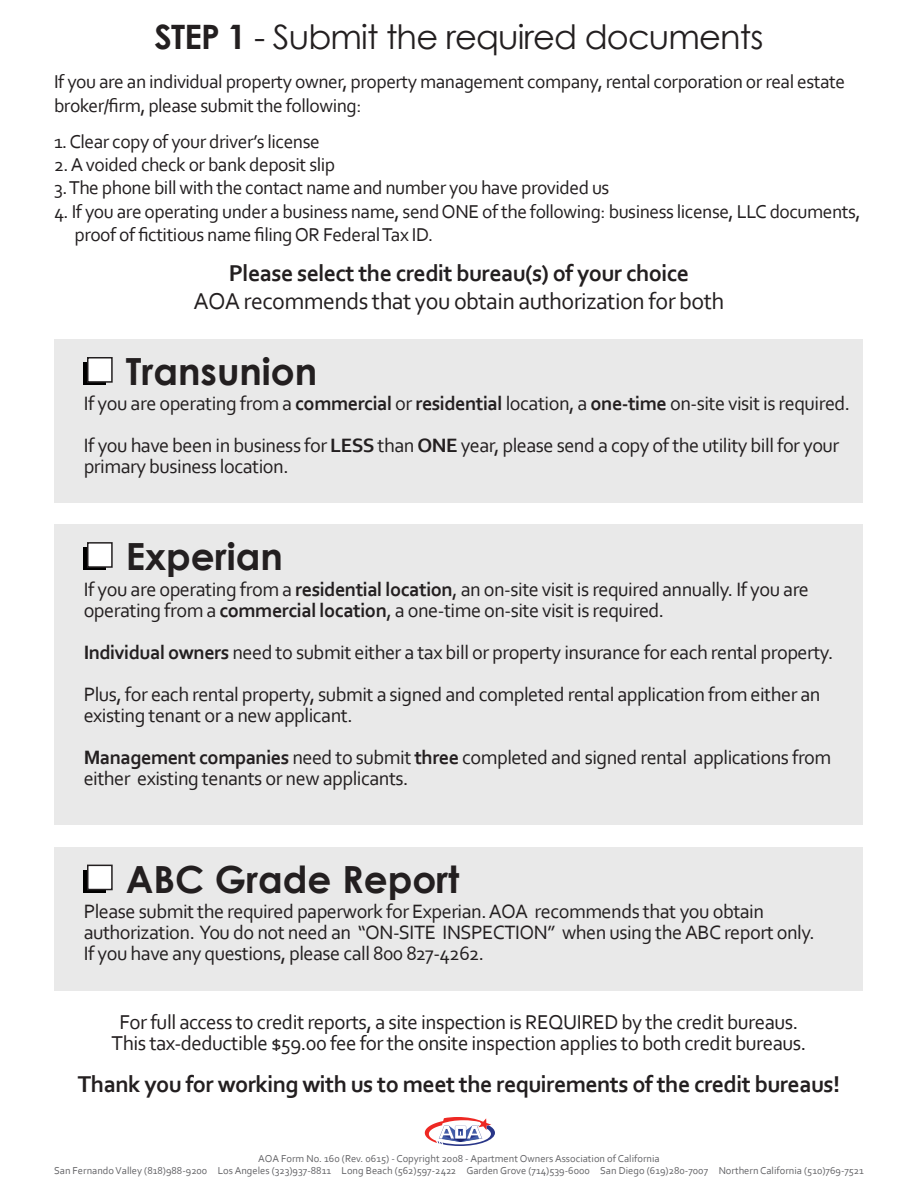
<style>
.page{position:relative;width:918px;height:1188px;background:#fff}
.page>*{position:absolute;margin:0;border:0;box-sizing:border-box;transform-origin:0 0}
.t1{font:700 37.5px "Century Gothic";color:#231f20}
.t2{font:33.6px "Century Gothic";letter-spacing:-.025em;color:#231f20}
.t3{font:700 24px "Corbel";letter-spacing:-.025em;color:#231f20}
.t4{font:24px "Corbel";letter-spacing:-.025em;color:#231f20}
.t5{font:21px "Corbel";letter-spacing:-.025em;color:#231f20}
.t6{font:20.25px "Corbel";letter-spacing:-.025em;color:#231f20}
.t7{font:19.5px "Corbel";letter-spacing:-.025em;color:#231f20}
.t8{font:10.5px/12.6px "Corbel";color:#636366;text-align:center}
.s1{font-weight:700}
</style>
<div class="page">
<svg style="left:425px;top:1117px;width:70px;height:29px"></svg>
<div style="left:55px;top:339px;width:808px;height:163px;background:#e9e9e9"></div>
<div style="left:55px;top:525px;width:808px;height:300px;background:#e9e9e9"></div>
<div style="left:55px;top:848px;width:808px;height:143px;background:#e9e9e9"></div>
<div style="left:84px;top:362px;width:22px;height:23px;background:#000"></div>
<div style="left:88px;top:358px;width:24px;height:24px;background:#fff"></div>
<div style="left:87px;top:357px;width:26px;height:26px;border:2px solid #231f20"></div>
<div style="left:84px;top:548px;width:22px;height:22px;background:#000"></div>
<div style="left:88px;top:543px;width:24px;height:24px;background:#fff"></div>
<div style="left:87px;top:542px;width:26px;height:26px;border:2px solid #231f20"></div>
<div style="left:84px;top:870px;width:22px;height:22px;background:#000"></div>
<div style="left:88px;top:865px;width:24px;height:25px;background:#fff"></div>
<div style="left:87px;top:865px;width:26px;height:25px;border:2px solid #231f20"></div>
<p class="t2" style="left:154px;top:13px;width:611px"><span class="s1">STEP 1</span> - Submit the required documents</p>
<p class="t7" style="left:54px;top:70px;width:793px">If you are an individual property owner, property management company, rental corporation or real estate</p>
<p class="t7" style="left:54px;top:93px;width:309px">broker/firm, please submit the following:</p>
<p class="t7" style="left:54px;top:129px;width:267px">1. Clear copy of your driver’s license</p>
<p class="t7" style="left:54px;top:153px;width:283px">2. A voided check or bank deposit slip</p>
<p class="t7" style="left:54px;top:176px;width:557px">3. The phone bill with the contact name and number you have provided us</p>
<p class="t7" style="left:54px;top:199px;width:808px">4. If you are operating under a business name, send ONE of the following: business license, LLC documents,</p>
<p class="t7" style="left:74px;top:223px;width:360px">proof of fictitious name filing OR Federal Tax ID.</p>
<p class="t3" style="left:229px;top:258px;width:462px">Please select the credit bureau(s) of your choice</p>
<p class="t4" style="left:194px;top:287px;width:532px">AOA recommends that you obtain authorization for both</p>
<p class="t1" style="left:126px;top:343px;width:193px">Transunion</p>
<p class="t6" style="left:84px;top:391px;width:768px">If you are operating from a <span class="s1">commercial</span> or <span class="s1">residential</span> location, a <span class="s1">one-time</span> on-site visit is required.</p>
<p class="t6" style="left:84px;top:433px;width:757px">If you have been in business for <span class="s1">LESS</span> than <span class="s1">ONE</span> year, please send a copy of the utility bill for your</p>
<p class="t6" style="left:84px;top:454px;width:206px">primary business location.</p>
<p class="t1" style="left:126px;top:528px;width:159px">Experian</p>
<p class="t6" style="left:84px;top:576px;width:727px">If you are operating from a <span class="s1">residential location</span>, an on-site visit is required annually. If you are</p>
<p class="t6" style="left:84px;top:597px;width:582px">operating from a <span class="s1">commercial location</span>, a one-time on-site visit is required.</p>
<p class="t6" style="left:84px;top:639px;width:751px"><span class="s1">Individual owners</span> need to submit either a tax bill or property insurance for each rental property.</p>
<p class="t6" style="left:84px;top:681px;width:738px">Plus, for each rental property, submit a signed and completed rental application from either an</p>
<p class="t6" style="left:84px;top:702px;width:271px">existing tenant or a new applicant.</p>
<p class="t6" style="left:84px;top:744px;width:749px"><span class="s1">Management companies</span> need to submit <span class="s1">three</span> completed and signed rental applications from</p>
<p class="t6" style="left:84px;top:765px;width:326px">either existing tenants or new applicants.</p>
<p class="t1" style="left:126px;top:851px;width:335px">ABC Grade Report</p>
<p class="t6" style="left:84px;top:899px;width:682px">Please submit the required paperwork for Experian. AOA recommends that you obtain</p>
<p class="t6" style="left:84px;top:920px;width:733px">authorization. You do not need an “ON-SITE INSPECTION” when using the ABC report only.</p>
<p class="t6" style="left:84px;top:941px;width:402px">If you have any questions, please call 800 827-4262.</p>
<p class="t5" style="left:120px;top:1009px;width:680px">For full access to credit reports, a site inspection is REQUIRED by the credit bureaus.</p>
<p class="t5" style="left:112px;top:1030px;width:696px">This tax-deductible $59.00 fee for the onsite inspection applies to both credit bureaus.</p>
<p class="t3" style="left:78px;top:1069px;width:764px">Thank you for working with us to meet the requirements of the credit bureaus!</p>
<p class="t8" style="left:54px;top:1152px;width:811px">AOA Form No. 160 (Rev. 0615) - Copyright 2008 - Apartment Owners Association of California<br>San Fernando Valley (818)988-9200 Los Angeles (323)937-8811 Long Beach (562)597-2422 Garden Grove (714)539-6000 San Diego (619)280-7007 Northern California (510)769-7521</p>
</div>
